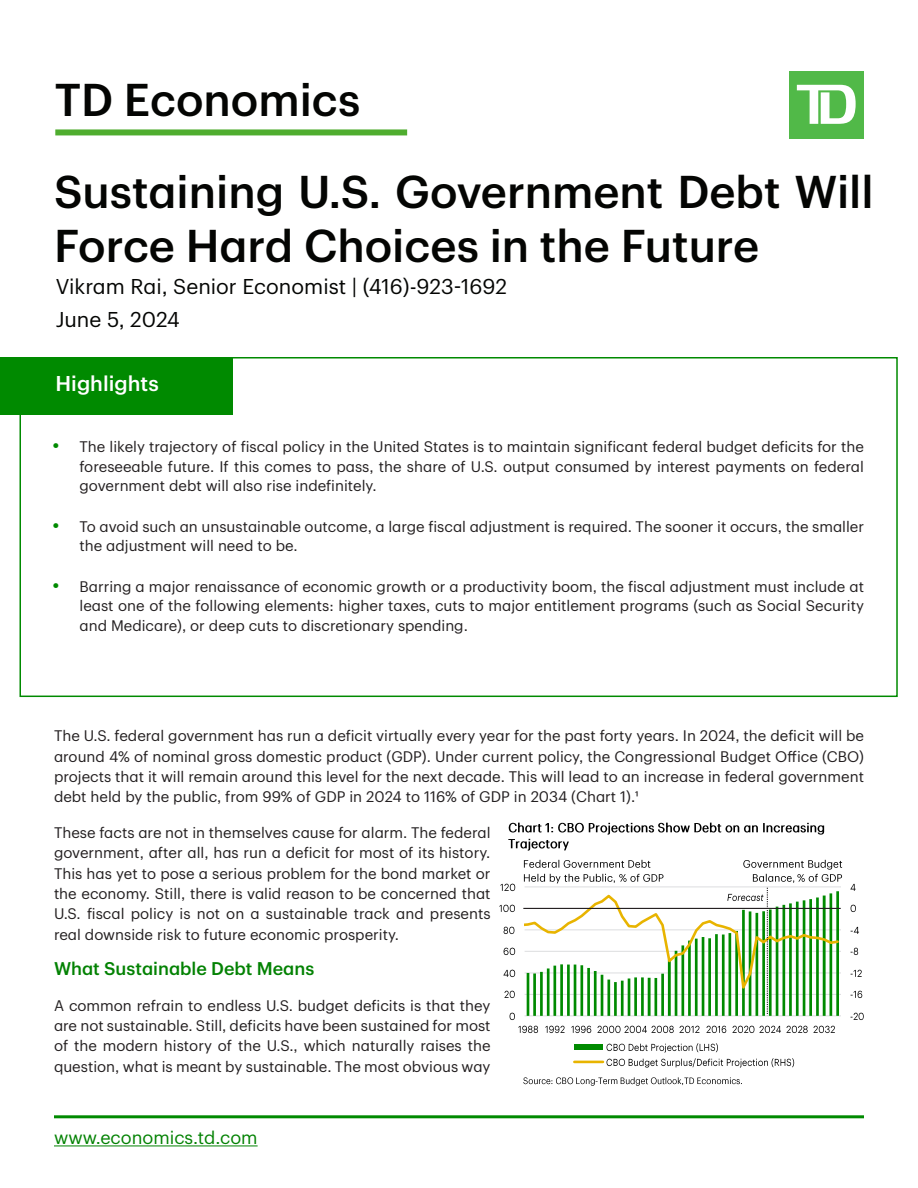
<style>
.page{position:relative;width:918px;height:1188px;background:#fff}
.page>*{position:absolute;margin:0;border:0;box-sizing:border-box;transform-origin:0 0}
.Disclaimer{font:500 45px/54px "TD Graphik";color:#040503}
.Disclaimer-2{font:21px "TD Graphik";color:#040503}
.t1{font:500 21px "TD Graphik";color:#fff}
.Subtitle{font:500 18px "TD Graphik";color:#038203}
.t2{font:18px "TD Graphik";color:#038203}
.Paragraph{font:15px/20.4px "TD Graphik";color:#231f20;text-align:justify}
.s1{font-size:21px;color:#008a00}
</style>
<div class="page">
<div style="left:789px;top:71px;width:75px;height:67px;background:#51b948"></div>
<svg style="left:797px;top:85px;width:59px;height:39px"></svg>
<div style="left:55px;top:129px;width:352px;height:6px;background:#4fad2f"></div>
<hr style="left:54px;top:1145px;width:204px;height:1px;background:#038203">
<hr style="left:54px;top:1115px;width:810px;height:3px;background:#008a00">
<hr style="left:525px;top:887px;width:316px;height:1px;background:#dcdddf">
<img style="left:850px;top:1012px;width:14px;height:8px">
<img style="left:850px;top:990px;width:13px;height:9px">
<img style="left:850px;top:969px;width:12px;height:8px">
<svg style="left:850px;top:947px;width:9px;height:8px"></svg>
<svg style="left:850px;top:926px;width:9px;height:8px"></svg>
<svg style="left:850px;top:904px;width:6px;height:9px"></svg>
<svg style="left:850px;top:883px;width:6px;height:8px"></svg>
<img style="left:504px;top:990px;width:5px;height:8px">
<img style="left:504px;top:969px;width:5px;height:8px">
<img style="left:504px;top:947px;width:5px;height:8px">
<img style="left:504px;top:926px;width:4px;height:9px">
<img style="left:500px;top:904px;width:9px;height:8px">
<img style="left:501px;top:883px;width:15px;height:8px">
<img style="left:518px;top:1025px;width:20px;height:9px">
<img style="left:545px;top:1025px;width:20px;height:9px">
<img style="left:572px;top:1025px;width:49px;height:9px">
<img style="left:624px;top:1025px;width:23px;height:9px">
<img style="left:651px;top:1025px;width:49px;height:9px">
<img style="left:706px;top:1025px;width:129px;height:9px">
<div style="left:574px;top:1044px;width:29px;height:6px;background:#008a00"></div>
<img style="left:606px;top:1043px;width:112px;height:9px">
<hr style="left:574px;top:1061px;width:29px;height:2px;background:#e8b400">
<img style="left:606px;top:1058px;width:189px;height:9px">
<img style="left:524px;top:1077px;width:71px;height:9px">
<img style="left:598px;top:1077px;width:87px;height:9px">
<img style="left:685px;top:1077px;width:57px;height:8px">
<img style="left:524px;top:859px;width:319px;height:11px">
<img style="left:524px;top:873px;width:140px;height:11px">
<img style="left:752px;top:873px;width:46px;height:10px">
<img style="left:798px;top:873px;width:53px;height:11px">
<svg style="left:509px;top:888px;width:332px;height:133px"></svg>
<img style="left:727px;top:891px;width:41px;height:12px">
<img style="left:508px;top:822px;width:317px;height:12px">
<img style="left:508px;top:838px;width:61px;height:12px">
<hr style="left:523px;top:908px;width:318px;height:1px;background:#231f20">
<div style="left:20px;top:357px;width:878px;height:340px;border:2px solid #008a00"></div>
<div style="left:0;top:357px;width:233px;height:58px;background:#008a00"></div>
<h1 class="Disclaimer" style="left:55px;top:69px;width:307px">TD Economics</h1>
<p class="Disclaimer" style="left:54px;top:161px;width:821px">Sustaining U.S. Government Debt Will<br>Force Hard Choices in the Future</p>
<p class="Disclaimer-2" style="left:56px;top:271px;width:453px">Vikram Rai, Senior Economist | (416)-923-1692</p>
<p class="Disclaimer-2" style="left:56px;top:303px;width:126px">June 5, 2024</p>
<p class="t1" style="left:56px;top:368px;width:105px">Highlights</p>
<p class="Paragraph" style="left:80px;top:436px;width:786px;line-height:19.5px;text-indent:-27px"><span class="s1">•</span> The likely trajectory of fiscal policy in the United States is to maintain significant federal budget deficits for the foreseeable future. If this comes to pass, the share of U.S. output consumed by interest payments on federal government debt will also rise indefinitely.</p>
<p class="Paragraph" style="left:80px;top:515px;width:786px;line-height:19.5px;text-indent:-27px"><span class="s1">•</span> To avoid such an unsustainable outcome, a large fiscal adjustment is required. The sooner it occurs, the smaller the adjustment will need to be.</p>
<p class="Paragraph" style="left:80px;top:575px;width:786px;line-height:19.5px;text-indent:-27px"><span class="s1">•</span> Barring a major renaissance of economic growth or a productivity boom, the fiscal adjustment must include at least one of the following elements: higher taxes, cuts to major entitlement programs (such as Social Security and Medicare), or deep cuts to discretionary spending.</p>
<p class="Paragraph" style="left:54px;top:724px;width:812px">The U.S. federal government has run a deficit virtually every year for the past forty years. In 2024, the deficit will be around 4% of nominal gross domestic product (GDP). Under current policy, the Congressional Budget Office (CBO) projects that it will remain around this level for the next decade. This will lead to an increase in federal government debt held by the public, from 99% of GDP in 2024 to 116% of GDP in 2034 (Chart 1).1</p>
<p class="Paragraph" style="left:54px;top:821px;width:438px">These facts are not in themselves cause for alarm. The federal government, after all, has run a deficit for most of its history.<br>This has yet to pose a serious problem for the bond market or the economy. Still, there is valid reason to be concerned that U.S. fiscal policy is not on a sustainable track and presents real downside risk to future economic prosperity.</p>
<p class="Subtitle" style="left:54px;top:955px;width:262px">What Sustainable Debt Means</p>
<p class="Paragraph" style="left:54px;top:994px;width:438px">A common refrain to endless U.S. budget deficits is that they are not sustainable. Still, deficits have been sustained for most of the modern history of the U.S., which naturally raises the question, what is meant by sustainable. The most obvious way</p>
<p class="t2" style="left:54px;top:1124px;width:205px">www.economics.td.com</p>
</div>
